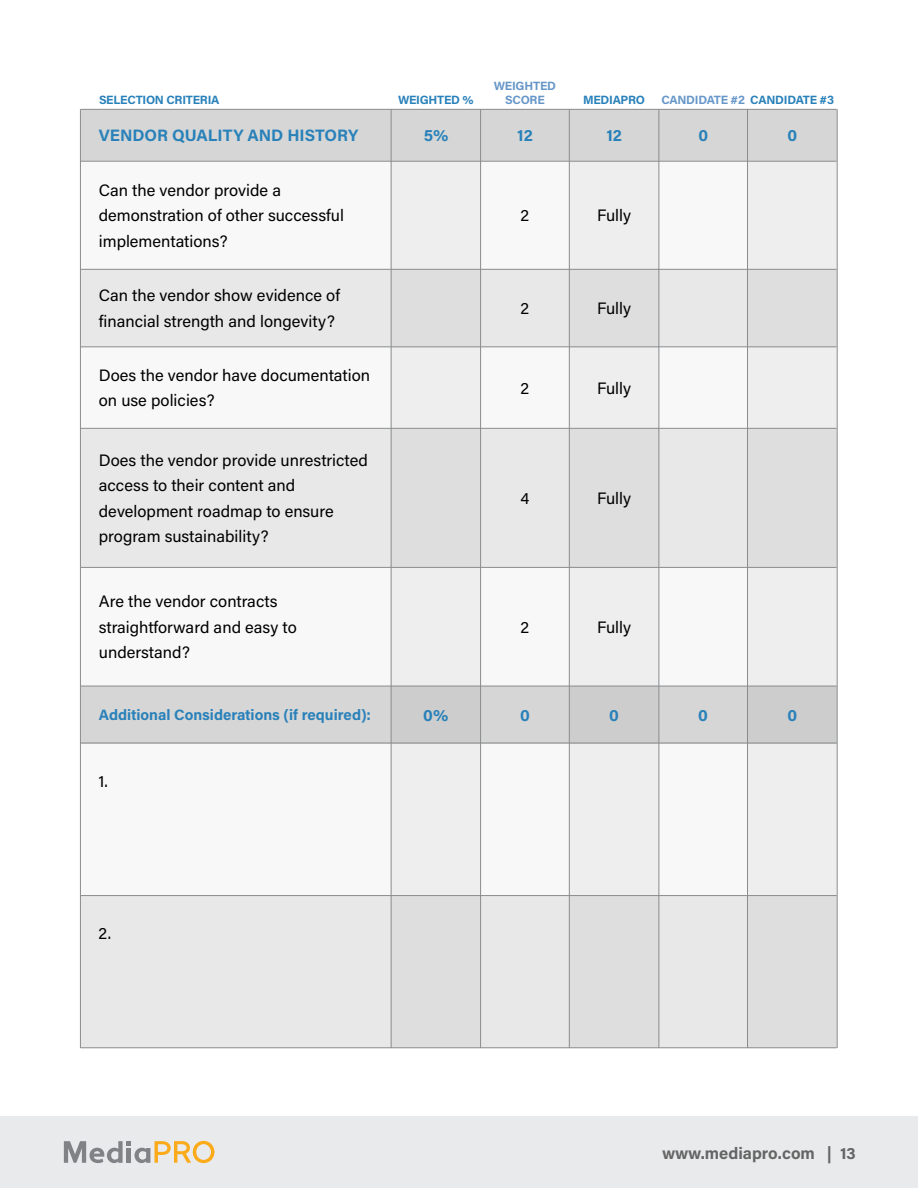
<style>
.page{position:relative;width:918px;height:1188px;background:#fff}
.page>*{position:absolute;margin:0;border:0;box-sizing:border-box;transform-origin:0 0}
.t1{font:16.5px/25.5px "Acumin Pro";color:#000}
.t2{font:700 16.5px "Acumin Pro";color:#2981ba}
.t3{font:700 16.5px "Acumin Pro";color:#656565}
.t4{font:700 15px "Acumin Pro";color:#2981ba}
.t5{font:700 12px/13.6px "Acumin Pro";letter-spacing:-.02em;color:#6797c8;text-align:center}
.t6{font:700 12px "Acumin Pro";letter-spacing:-.02em;color:#2981ba}
.s1{color:#2981ba}
</style>
<div class="page">
<div style="left:0;top:1116px;width:918px;height:72px;background:#e9eaeb"></div>
<svg style="left:64px;top:1141px;width:150px;height:22px"></svg>
<div style="left:81px;top:567px;width:756px;height:119px;background:#f8f8f8"></div>
<div style="left:81px;top:743px;width:756px;height:152px;background:#f8f8f8"></div>
<div style="left:81px;top:895px;width:756px;height:153px;background:#e8e8e8"></div>
<div style="left:81px;top:686px;width:756px;height:57px;background:#d6d6d6"></div>
<div style="left:81px;top:429px;width:756px;height:138px;background:#e8e8e8"></div>
<div style="left:81px;top:161px;width:756px;height:108px;background:#f8f8f8"></div>
<div style="left:81px;top:269px;width:756px;height:78px;background:#e8e8e8"></div>
<div style="left:81px;top:347px;width:756px;height:82px;background:#f8f8f8"></div>
<svg style="left:748px;top:162px;width:89px;height:886px;fill:#eee"></svg>
<svg style="left:570px;top:162px;width:89px;height:886px;fill:#eee"></svg>
<svg style="left:392px;top:268px;width:88px;height:780px;fill:#dedede"></svg>
<div style="left:81px;top:110px;width:756px;height:51px;background:#d6d6d6"></div>
<hr style="left:81px;top:1048px;width:756px;height:1px;background:#8a8c8e">
<hr style="left:81px;top:109px;width:756px;height:1px;background:#8a8c8e">
<hr style="left:81px;top:895px;width:756px;height:1px;background:#8a8c8e">
<hr style="left:81px;top:743px;width:756px;height:1px;background:#8a8c8e">
<hr style="left:81px;top:686px;width:756px;height:1px;background:#8a8c8e">
<hr style="left:81px;top:567px;width:756px;height:1px;background:#8a8c8e">
<hr style="left:81px;top:428px;width:756px;height:1px;background:#8a8c8e">
<hr style="left:81px;top:347px;width:756px;height:1px;background:#8a8c8e">
<hr style="left:81px;top:269px;width:756px;height:1px;background:#8a8c8e">
<hr style="left:81px;top:161px;width:756px;height:1px;background:#8a8c8e">
<hr style="left:80px;top:109px;width:1px;height:939px;background:#8a8c8e">
<hr style="left:391px;top:109px;width:1px;height:939px;background:#8a8c8e">
<hr style="left:480px;top:109px;width:1px;height:939px;background:#8a8c8e">
<hr style="left:569px;top:109px;width:1px;height:939px;background:#8a8c8e">
<hr style="left:659px;top:109px;width:1px;height:939px;background:#8a8c8e">
<hr style="left:747px;top:109px;width:1px;height:939px;background:#8a8c8e">
<hr style="left:837px;top:109px;width:1px;height:939px;background:#8a8c8e">
<p class="t5" style="left:494px;top:78px;width:64px">WEIGHTED<br>SCORE</p>
<p class="t6" style="left:99px;top:91px;width:122px">SELECTION CRITERIA</p>
<p class="t6" style="left:398px;top:91px;width:77px">WEIGHTED %</p>
<p class="t6" style="left:583px;top:91px;width:64px">MEDIAPRO</p>
<p class="t5" style="left:661px;top:92px;width:174px">CANDIDATE #2 <span class="s1">CANDIDATE #3</span></p>
<p class="t2" style="left:99px;top:124px;width:261px">VENDOR QUALITY AND HISTORY</p>
<p class="t2" style="left:424px;top:124px;width:26px">5%</p>
<p class="t2" style="left:517px;top:124px;width:17px">12</p>
<p class="t2" style="left:606px;top:124px;width:17px">12</p>
<p class="t2" style="left:698px;top:124px;width:11px">0</p>
<p class="t2" style="left:788px;top:124px;width:11px">0</p>
<p class="t1" style="left:99px;top:176px;width:247px">Can the vendor provide a demonstration of other successful implementations?</p>
<p class="t1" style="left:99px;top:282px;width:243px">Can the vendor show evidence of financial strength and longevity?</p>
<p class="t1" style="left:99px;top:362px;width:273px">Does the vendor have documentation on use policies?</p>
<p class="t1" style="left:99px;top:447px;width:271px">Does the vendor provide unrestricted access to their content and development roadmap to ensure program sustainability?</p>
<p class="t1" style="left:99px;top:588px;width:199px">Are the vendor contracts straightforward and easy to understand?</p>
<p class="t4" style="left:99px;top:704px;width:274px">Additional Considerations (if required):</p>
<p class="t1" style="left:99px;top:768px;width:11px">1.</p>
<p class="t1" style="left:521px;top:202px;width:10px">2</p>
<p class="t1" style="left:597px;top:202px;width:36px">Fully</p>
<p class="t1" style="left:521px;top:295px;width:10px">2</p>
<p class="t1" style="left:597px;top:295px;width:36px">Fully</p>
<p class="t1" style="left:521px;top:374px;width:10px">2</p>
<p class="t1" style="left:597px;top:374px;width:36px">Fully</p>
<p class="t1" style="left:521px;top:485px;width:10px">4</p>
<p class="t1" style="left:597px;top:485px;width:36px">Fully</p>
<p class="t1" style="left:521px;top:613px;width:10px">2</p>
<p class="t1" style="left:597px;top:613px;width:36px">Fully</p>
<p class="t2" style="left:423px;top:703px;width:27px">0%</p>
<p class="t2" style="left:520px;top:703px;width:11px">0</p>
<p class="t2" style="left:609px;top:703px;width:11px">0</p>
<p class="t2" style="left:698px;top:703px;width:11px">0</p>
<p class="t2" style="left:787px;top:703px;width:11px">0</p>
<p class="t1" style="left:99px;top:920px;width:14px">2.</p>
<p class="t3" style="left:662px;top:1141px;width:195px">www.mediapro.com | 13</p>
</div>
